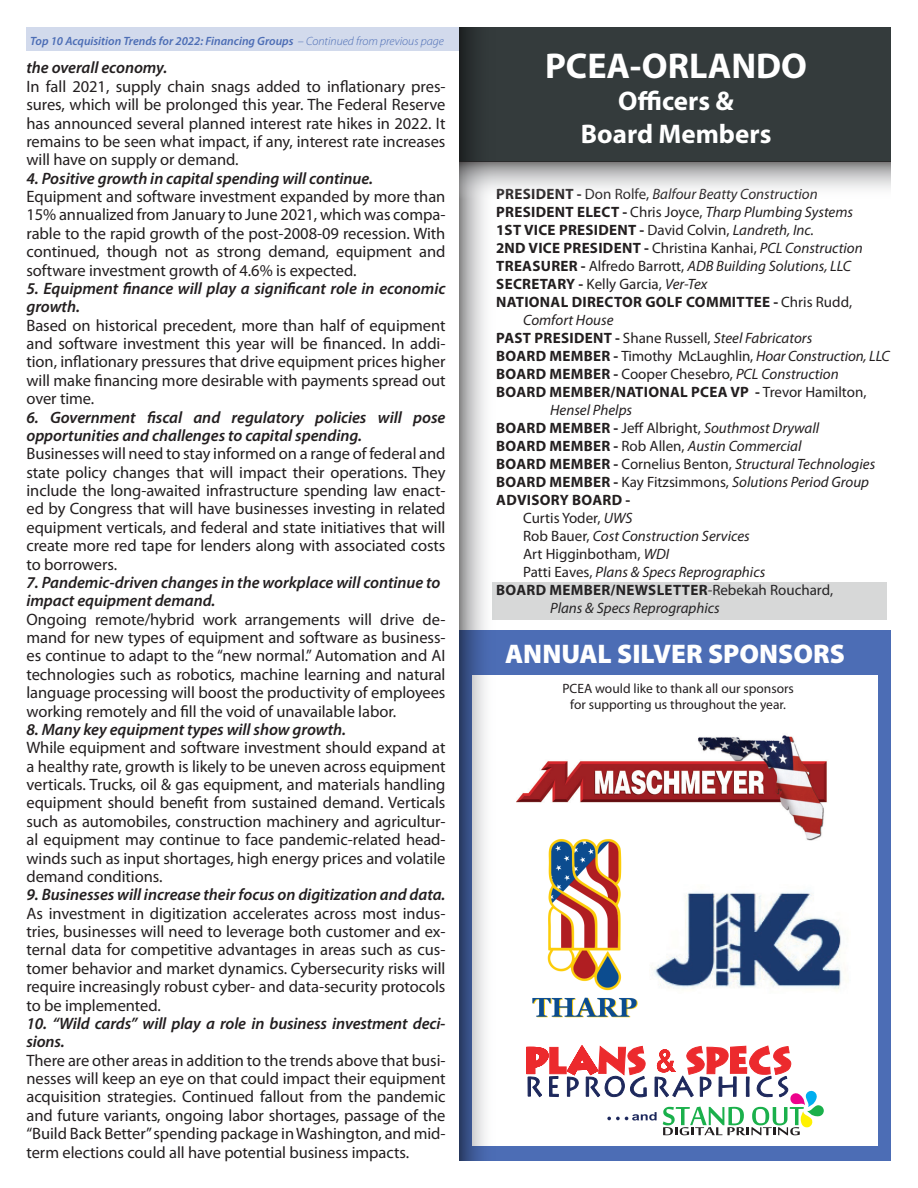
<style>
.page{position:relative;width:918px;height:1188px;background:#fff}
.page>*{position:absolute;margin:0;border:0;box-sizing:border-box;transform-origin:0 0}
.t1{font:700 36px "Myriad Pro";color:#fff}
.t2{font:700 27px/32.4px "Myriad Pro";color:#fff;text-align:center}
.t3{font:900 27px "Myriad Pro";color:#fff}
.t4{font:16.5px/18.3px "Myriad Pro";letter-spacing:-.005em;color:#231f20;text-align:justify}
.t5{font:italic 600 16.5px/18.3px "Myriad Pro";letter-spacing:-.005em;color:#231f20}
.t6{font:italic 15px "Myriad Pro";color:#231f20}
.t7{font:700 15px/18px "Myriad Pro";letter-spacing:.02em;color:#231f20}
.t8{font:15px "Myriad Pro";color:#231f20}
.t9{font:13.5px/16.2px "Myriad Pro";color:#231f20;text-align:center}
.t10{font:italic 600 12px "Myriad Pro";color:#4c6db5}
.s1{font-weight:300}
.s2{font-weight:700;font-style:normal}
.s3{font-style:normal}
.s4{font-weight:400}
.s5{font-weight:400;font-style:italic}
.s6{font-weight:700}
.s7{font-style:italic}
</style>
<div class="page">
<div style="left:459px;top:631px;width:432px;height:530px;background:#4c6db5"></div>
<div style="left:459px;top:27px;width:432px;height:135px;background:#343b3c"></div>
<div style="left:472px;top:675px;width:406px;height:471px;background:#fff"></div>
<svg style="left:526px;top:1045px;width:298px;height:90px"></svg>
<img style="left:517px;top:735px;width:310px;height:106px">
<img style="left:652px;top:891px;width:189px;height:100px">
<img style="left:528px;top:832px;width:113px;height:186px">
<div style="left:26px;top:27px;width:433px;height:24px;background:#d2daec"></div>
<div style="left:493px;top:583px;width:394px;height:37px;background:#d7d8d8"></div>
<svg style="left:459px;top:27px;width:36px;height:1133px"></svg>
<svg style="left:460px;top:162px;width:431px;height:37px"></svg>
<p class="t10" style="left:30px;top:33px;width:415px">Top 10 Acquisition Trends for 2022: Financing Groups <span class="s1">– Continued from previous page</span></p>
<p class="t5" style="left:26px;top:58px;width:142px">the overall economy.</p>
<p class="t4" style="left:26px;top:77px;width:421px">In fall 2021, supply chain snags added to inflationary pres&shy;sures, which will be prolonged this year. The Federal Reserve has announced several planned interest rate hikes in 2022. It remains to be seen what impact, if any, interest rate increases will have on supply or demand.</p>
<p class="t5" style="left:26px;top:169px;width:348px">4. Positive growth in capital spending will continue.</p>
<p class="t4" style="left:26px;top:187px;width:421px">Equipment and software investment expanded by more than 15% annualized from January to June 2021, which was compa&shy;rable to the rapid growth of the post-2008-09 recession. With continued, though not as strong demand, equipment and software investment growth of 4.6% is expected.</p>
<p class="t5" style="left:26px;top:279px;width:421px">5. Equipment finance will play a significant role in economic growth.</p>
<p class="t4" style="left:26px;top:316px;width:421px">Based on historical precedent, more than half of equipment and software investment this year will be financed. In addi&shy;tion, inflationary pressures that drive equipment prices higher will make financing more desirable with payments spread out over time.</p>
<p class="t5" style="left:26px;top:407px;width:421px">6. Government fiscal and regulatory policies will pose opportunities and challenges to capital spending.</p>
<p class="t4" style="left:26px;top:444px;width:421px">Businesses will need to stay informed on a range of federal and state policy changes that will impact their operations. They include the long-awaited infrastructure spending law enact&shy;ed by Congress that will have businesses investing in related equipment verticals, and federal and state initiatives that will create more red tape for lenders along with associated costs to borrowers.</p>
<p class="t5" style="left:26px;top:573px;width:416px">7. Pandemic-driven changes in the workplace will continue to</p>
<p class="t5" style="left:26px;top:591px;width:191px">impact equipment demand.</p>
<p class="t4" style="left:26px;top:610px;width:421px">Ongoing remote/hybrid work arrangements will drive de&shy;mand for new types of equipment and software as business&shy;es continue to adapt to the “new normal.” Automation and AI technologies such as robotics, machine learning and natural language processing will boost the productivity of employees working remotely and fill the void of unavailable labor.</p>
<p class="t5" style="left:26px;top:720px;width:321px">8. Many key equipment types will show growth.</p>
<p class="t4" style="left:26px;top:738px;width:421px">While equipment and software investment should expand at a healthy rate, growth is likely to be uneven across equipment verticals. Trucks, oil &amp; gas equipment, and materials handling equipment should benefit from sustained demand. Verticals such as automobiles, construction machinery and agricultur&shy;al equipment may continue to face pandemic-related head&shy;winds such as input shortages, high energy prices and volatile demand conditions.</p>
<p class="t5" style="left:26px;top:885px;width:421px">9. Businesses will increase their focus on digitization and data.</p>
<p class="t4" style="left:26px;top:904px;width:421px">As investment in digitization accelerates across most indus&shy;tries, businesses will need to leverage both customer and ex&shy;ternal data for competitive advantages in areas such as cus&shy;tomer behavior and market dynamics. Cybersecurity risks will require increasingly robust cyber- and data-security protocols to be implemented.</p>
<p class="t5" style="left:26px;top:1014px;width:421px">10. “Wild cards” will play a role in business investment deci&shy;sions.</p>
<p class="t4" style="left:26px;top:1051px;width:421px">There are other areas in addition to the trends above that busi&shy;nesses will keep an eye on that could impact their equipment acquisition strategies. Continued fallout from the pandemic and future variants, ongoing labor shortages, passage of the “Build Back Better” spending package in Washington, and mid&shy;term elections could all have potential business impacts.</p>
<p class="t1" style="left:545px;top:42px;width:264px">PCEA-ORLANDO</p>
<p class="t2" style="left:581px;top:84px;width:192px">Officers &amp;<br>Board Members</p>
<p class="t6" style="left:496px;top:185px;width:323px"><span class="s2">PRESIDENT -</span> <span class="s3">Don Rolfe,</span> Balfour Beatty Construction</p>
<p class="t6" style="left:496px;top:203px;width:358px"><span class="s2">PRESIDENT ELECT -</span> <span class="s3">Chris Joyce,</span> Tharp Plumbing Systems</p>
<p class="t7" style="left:496px;top:221px;width:319px">1ST VICE PRESIDENT - <span class="s4">David Colvin,</span> <span class="s5">Landreth, Inc.</span></p>
<p class="t7" style="left:496px;top:239px;width:368px">2ND VICE PRESIDENT - <span class="s4">Christina Kanhai,</span> <span class="s5">PCL Construction</span></p>
<p class="t6" style="left:496px;top:257px;width:356px"><span class="s2">TREASURER -</span> <span class="s3">Alfredo Barrott,</span> ADB Building Solutions, LLC</p>
<p class="t8" style="left:496px;top:275px;width:213px"><span class="s6">SECRETARY -</span> Kelly Garcia, <span class="s7">Ver-Tex</span></p>
<p class="t7" style="left:523px;top:293px;width:330px;text-indent:-27px">NATIONAL DIRECTOR GOLF COMMITTEE - <span class="s4">Chris Rudd,<br></span><span class="s5">Comfort House</span></p>
<p class="t6" style="left:496px;top:329px;width:317px"><span class="s2">PAST PRESIDENT -</span> <span class="s3">Shane Russell,</span> Steel Fabricators</p>
<p class="t6" style="left:496px;top:347px;width:395px"><span class="s2">BOARD MEMBER -</span> <span class="s3">Timothy McLaughlin,</span> Hoar Construction, LLC</p>
<p class="t8" style="left:496px;top:365px;width:344px"><span class="s6">BOARD MEMBER -</span> Cooper Chesebro, <span class="s7">PCL Construction</span></p>
<p class="t7" style="left:550px;top:383px;width:318px;text-indent:-54px">BOARD MEMBER/NATIONAL PCEA VP - <span class="s4">Trevor Hamilton,<br></span><span class="s5">Hensel Phelps</span></p>
<p class="t6" style="left:496px;top:419px;width:324px"><span class="s2">BOARD MEMBER -</span> <span class="s3">Jeff Albright,</span> Southmost Drywall</p>
<p class="t6" style="left:496px;top:437px;width:307px"><span class="s2">BOARD MEMBER -</span> <span class="s3">Rob Allen,</span> Austin Commercial</p>
<p class="t6" style="left:496px;top:455px;width:380px"><span class="s2">BOARD MEMBER -</span> <span class="s3">Cornelius Benton,</span> Structural Technologies</p>
<p class="t6" style="left:496px;top:473px;width:374px"><span class="s2">BOARD MEMBER -</span> <span class="s3">Kay Fitzsimmons,</span> Solutions Period Group</p>
<p class="t7" style="left:496px;top:491px;width:138px;text-align:right">ADVISORY BOARD -<br><span class="s4">Curtis Yoder,</span> <span class="s5">UWS</span></p>
<p class="t6" style="left:523px;top:527px;width:228px"><span class="s3">Rob Bauer,</span> Cost Construction Services</p>
<p class="t8" style="left:523px;top:545px;width:148px">Art Higginbotham, <span class="s7">WDI</span></p>
<p class="t6" style="left:523px;top:563px;width:244px"><span class="s3">Patti Eaves,</span> Plans &amp; Specs Reprographics</p>
<p class="t7" style="left:496px;top:581px;width:338px">BOARD MEMBER/NEWSLETTER<span class="s5">-</span><span class="s4">Rebekah Rouchard,</span></p>
<p class="t6" style="left:550px;top:599px;width:171px">Plans &amp; Specs Reprographics</p>
<p class="t3" style="left:505px;top:639px;width:341px">ANNUAL SILVER SPONSORS</p>
<p class="t9" style="left:562px;top:680px;width:233px">PCEA would like to thank all our sponsors for supporting us throughout the year.</p>
</div>
